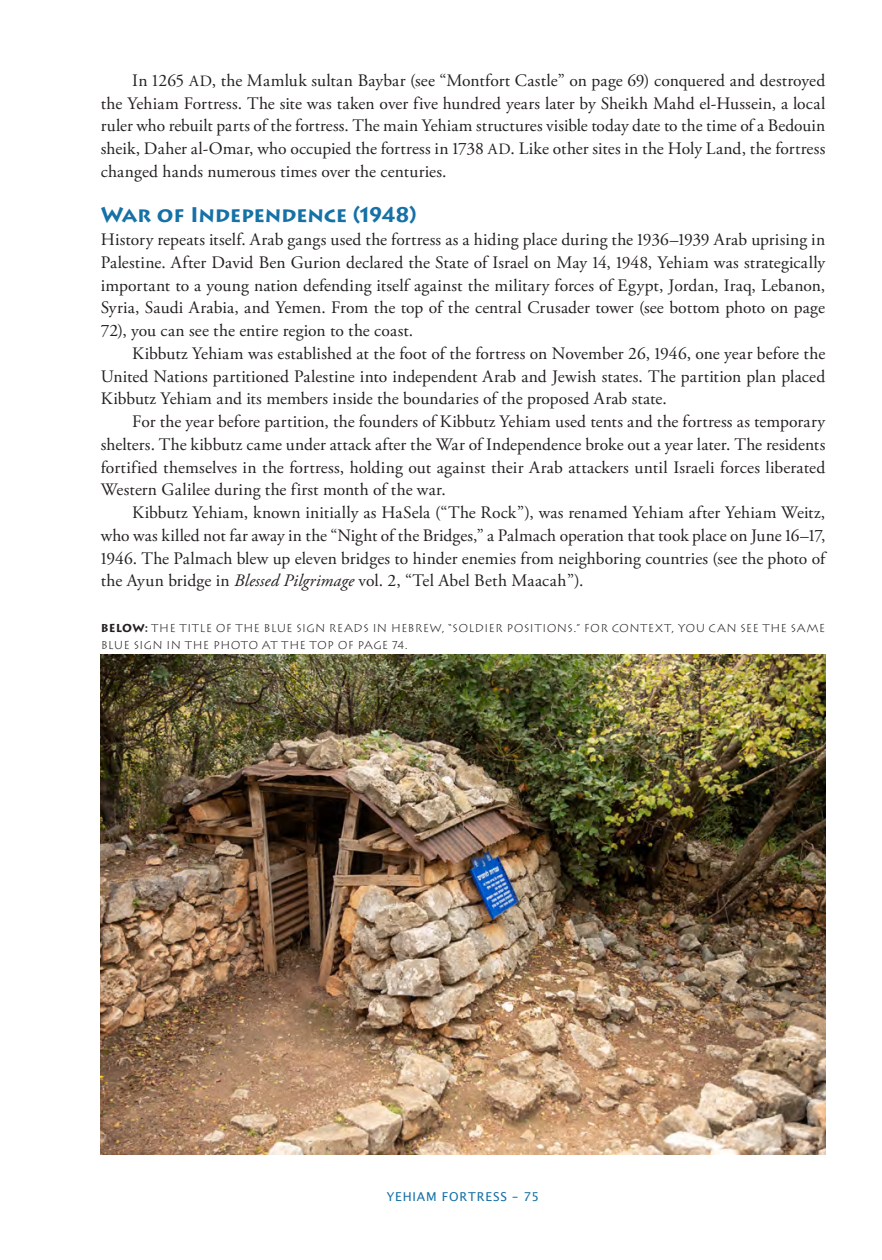
<style>
.page{position:relative;width:882px;height:1260px;background:#fff}
.page>*{position:absolute;margin:0;border:0;box-sizing:border-box;transform-origin:0 0}
.t1{font:700 21px "Lithos Pro";letter-spacing:-.015em;color:#1571a6}
.t2{font:17.5px/22.8px "Adobe Garamond Pro";letter-spacing:.01em;color:#231f20;text-align:justify}
.t3{font:12.25px "Lucida Sans";letter-spacing:.07em;color:#1571a6}
.t4{font:300 11.38px/17.5px "Lithos Pro";letter-spacing:.015em;color:#231f20}
.s1{font-size:15.75px}
.s2{font-style:italic}
.s3{font-weight:700}
</style>
<div class="page">
<img style="left:101px;top:655px;width:724px;height:500px">
<p class="t2" style="left:101px;top:69px;width:726px;text-indent:32px">In 1265 <span class="s1">AD</span>, the Mamluk sultan Baybar (see “Montfort Castle” on page 69) conquered and destroyed the Yehiam Fortress. The site was taken over five hundred years later by Sheikh Mahd el-Hussein, a local ruler who rebuilt parts of the fortress. The main Yehiam structures visible today date to the time of a Bedouin sheik, Daher al-Omar, who occupied the fortress in 1738 <span class="s1">AD</span>. Like other sites in the Holy Land, the fortress changed hands numerous times over the centuries.</p>
<p class="t1" style="left:101px;top:202px;width:317px">War of Independence (1948)</p>
<p class="t2" style="left:101px;top:229px;width:726px">History repeats itself. Arab gangs used the fortress as a hiding place during the 1936–1939 Arab uprising in Palestine. After David Ben Gurion declared the State of Israel on May 14, 1948, Yehiam was strategically important to a young nation defending itself against the military forces of Egypt, Jordan, Iraq, Lebanon, Syria, Saudi Arabia, and Yemen. From the top of the central Crusader tower (see bottom photo on page 72), you can see the entire region to the coast.</p>
<p class="t2" style="left:101px;top:342px;width:726px;text-indent:32px">Kibbutz Yehiam was established at the foot of the fortress on November 26, 1946, one year before the United Nations partitioned Palestine into independent Arab and Jewish states. The partition plan placed Kibbutz Yehiam and its members inside the boundaries of the proposed Arab state.</p>
<p class="t2" style="left:101px;top:411px;width:726px;text-indent:32px">For the year before partition, the founders of Kibbutz Yehiam used tents and the fortress as temporary shelters. The kibbutz came under attack after the War of Independence broke out a year later. The residents fortified themselves in the fortress, holding out against their Arab attackers until Israeli forces liberated Western Galilee during the first month of the war.</p>
<p class="t2" style="left:101px;top:502px;width:726px;text-indent:32px">Kibbutz Yehiam, known initially as HaSela (“The Rock”), was renamed Yehiam after Yehiam Weitz, who was killed not far away in the “Night of the Bridges,” a Palmach operation that took place on June 16–17, 1946. The Palmach blew up eleven bridges to hinder enemies from neighboring countries (see the photo of the Ayun bridge in <span class="s2">Blessed Pilgrimage</span> vol. 2, “Tel Abel Beth Maacah”).</p>
<p class="t4" style="left:101px;top:619px;width:726px"><span class="s3">BELOW:</span> THE TITLE OF THE BLUE SIGN READS IN HEBREW, “SOLDIER POSITIONS.” FOR CONTEXT, YOU CAN SEE THE SAME<br>BLUE SIGN IN THE PHOTO AT THE TOP OF PAGE 74.</p>
<p class="t3" style="left:387px;top:1189px;width:154px">YEHIAM FORTRESS – 75</p>
</div>
